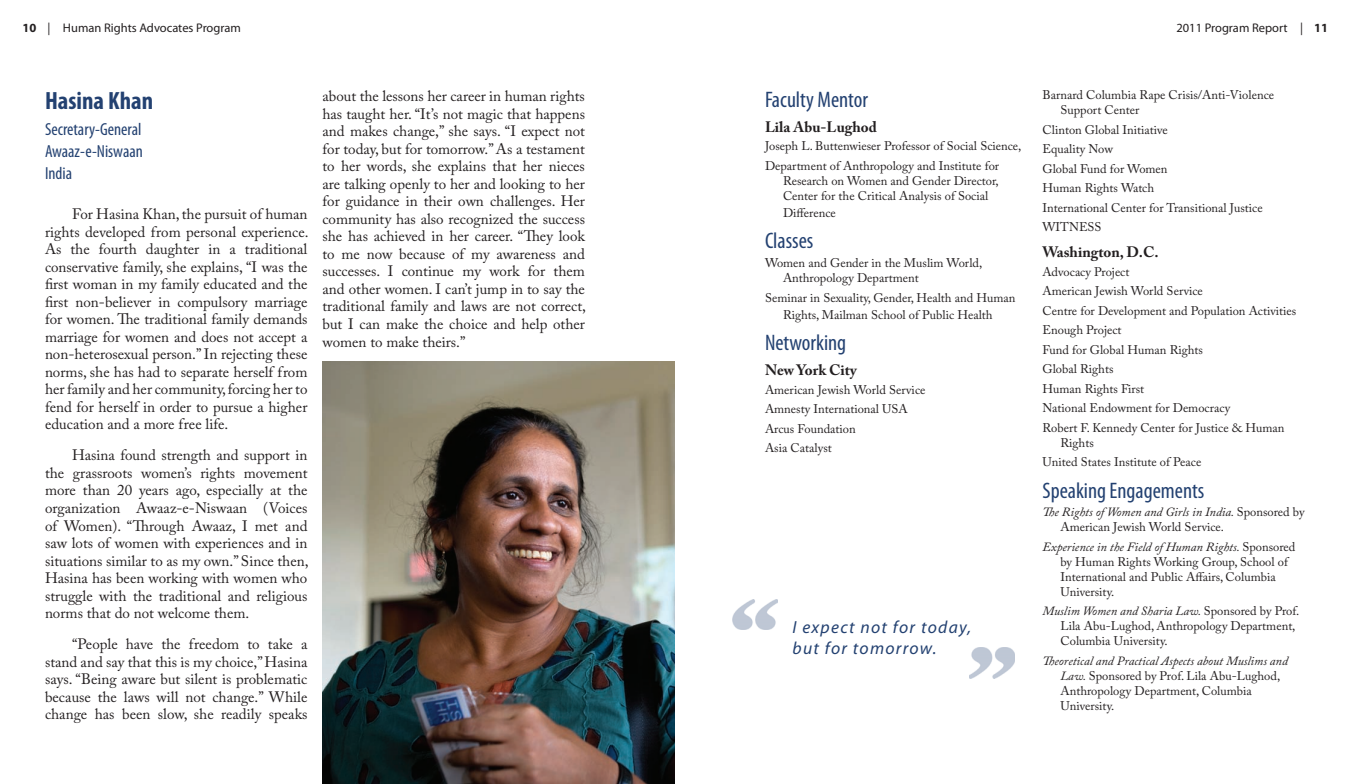
<style>
.page{position:relative;width:1350px;height:784px;background:#fff}
.page>*{position:absolute;margin:0;border:0;box-sizing:border-box;transform-origin:0 0}
.t1{font:700 condensed 25px "Myriad Pro";color:#234171}
.t2{font:condensed 22.5px "Myriad Pro";color:#234171}
.t3{font:condensed 17.5px/22px "Myriad Pro";color:#234171;text-align:justify}
.t4{font:italic 17.5px/21px "Myriad Pro";letter-spacing:.075em;color:#234171}
.t5{font:15px/17.5px "Adobe Caslon Pro";color:#231f20;text-align:justify}
.t6{font:700 15px "Adobe Caslon Pro";color:#231f20}
.t7{font:12.5px/19.5px "Adobe Caslon Pro";color:#231f20}
.t8{font:12.5px "Myriad Pro";color:#231f20}
.s1{font-weight:700}
.s2{font-style:italic}
</style>
<div class="page">
<img style="left:323px;top:361px;width:352px;height:422px">
<img style="left:732px;top:599px;width:45px;height:30px">
<img style="left:970px;top:647px;width:45px;height:30px">
<p class="t8" style="left:22px;top:20px;width:220px"><span class="s1">10</span> | Human Rights Advocates Program</p>
<p class="t8" style="left:1176px;top:20px;width:153px">2011 Program Report | <span class="s1">11</span></p>
<h1 class="t1" style="left:45px;top:85px;width:110px">Hasina Khan</h1>
<p class="t3" style="left:45px;top:118px;width:99px">Secretary-General Awaaz-e-Niswaan India</p>
<p class="t5" style="left:45px;top:205px;width:265px;text-indent:27px">For Hasina Khan, the pursuit of human rights developed from personal experience.<br>As the fourth daughter in a traditional conservative family, she explains, “I was the first woman in my family educated and the first non-believer in compulsory marriage for women. The traditional family demands marriage for women and does not accept a non-heterosexual person.” In rejecting these norms, she has had to separate herself from her family and her community, forcing her to fend for herself in order to pursue a higher education and a more free life.</p>
<p class="t5" style="left:45px;top:446px;width:265px;text-indent:27px">Hasina found strength and support in the grassroots women’s rights movement more than 20 years ago, especially at the organization Awaaz-e-Niswaan (Voices of Women). “Through Awaaz, I met and saw lots of women with experiences and in situations similar to as my own.” Since then, Hasina has been working with women who struggle with the traditional and religious norms that do not welcome them.</p>
<p class="t5" style="left:45px;top:634px;width:264px;text-indent:27px">“People have the freedom to take a stand and say that this is my choice,” Hasina says. “Being aware but silent is problematic because the laws will not change.” While change has been slow, she readily speaks</p>
<p class="t5" style="left:322px;top:87px;width:265px">about the lessons her career in human rights has taught her. “It’s not magic that happens and makes change,” she says. “I expect not for today, but for tomorrow.” As a testament to her words, she explains that her nieces are talking openly to her and looking to her for guidance in their own challenges. Her community has also recognized the success she has achieved in her career. “They look to me now because of my awareness and successes. I continue my work for them and other women. I can’t jump in to say the traditional family and laws are not correct, but I can make the choice and help other women to make theirs.”</p>
<h2 class="t2" style="left:765px;top:86px;width:104px">Faculty Mentor</h2>
<p class="t6" style="left:765px;top:118px;width:113px">Lila Abu-Lughod</p>
<p class="t7" style="left:765px;top:136px;width:258px">Joseph L. Buttenwieser Professor of Social Science,<br>Department of Anthropology and Institute for</p>
<p class="t7" style="left:783px;top:173px;width:217px;line-height:15px">Research on Women and Gender Director,<br>Center for the Critical Analysis of Social</p>
<p class="t7" style="left:783px;top:203px;width:54px">Difference</p>
<h2 class="t2" style="left:765px;top:227px;width:50px">Classes</h2>
<p class="t7" style="left:783px;top:255px;width:201px;line-height:15px;text-indent:-18px">Women and Gender in the Muslim World,<br>Anthropology Department</p>
<p class="t7" style="left:765px;top:288px;width:252px;line-height:17.5px;text-align:center">Seminar in Sexuality, Gender, Health and Human<br>Rights, Mailman School of Public Health</p>
<h2 class="t2" style="left:765px;top:329px;width:83px">Networking</h2>
<p class="t6" style="left:765px;top:361px;width:93px">New York City</p>
<p class="t7" style="left:765px;top:379px;width:162px">American Jewish World Service<br>Amnesty International USA<br>Arcus Foundation<br>Asia Catalyst</p>
<p class="t4" style="left:792px;top:616px;width:180px">I expect not for today, but for tomorrow.</p>
<p class="t7" style="left:1061px;top:87px;width:215px;line-height:15px;text-indent:-18px">Barnard Columbia Rape Crisis/Anti-Violence<br>Support Center</p>
<p class="t7" style="left:1042px;top:120px;width:222px">Clinton Global Initiative<br>Equality Now<br>Global Fund for Women<br>Human Rights Watch<br>International Center for Transitional Justice<br>WITNESS</p>
<p class="t6" style="left:1042px;top:243px;width:118px">Washington, D.C.</p>
<p class="t7" style="left:1042px;top:261px;width:255px">Advocacy Project<br>American Jewish World Service<br>Centre for Development and Population Activities<br>Enough Project<br>Fund for Global Human Rights<br>Global Rights<br>Human Rights First<br>National Endowment for Democracy<br>Robert F. Kennedy Center for Justice &amp; Human</p>
<p class="t7" style="left:1042px;top:432px;width:160px;text-indent:18px">Rights<br>United States Institute of Peace</p>
<h2 class="t2" style="left:1042px;top:476px;width:163px">Speaking Engagements</h2>
<p class="t7" style="left:1061px;top:504px;width:246px;line-height:15px;text-indent:-18px"><span class="s2">The Rights of Women and Girls in India.</span> Sponsored by<br>American Jewish World Service.</p>
<p class="t7" style="left:1061px;top:538px;width:236px;line-height:15px;text-indent:-18px"><span class="s2">Experience in the Field of Human Rights.</span> Sponsored by Human Rights Working Group, School of International and Public Affairs, Columbia University.</p>
<p class="t7" style="left:1061px;top:603px;width:240px;line-height:15px;text-indent:-18px"><span class="s2">Muslim Women and Sharia Law.</span> Sponsored by Prof.<br>Lila Abu-Lughod, Anthropology Department,<br>Columbia University.</p>
<p class="t7" style="left:1061px;top:652px;width:229px;line-height:15px;text-indent:-18px"><span class="s2">Theoretical and Practical Aspects about Muslims and Law.</span> Sponsored by Prof. Lila Abu-Lughod, Anthropology Department, Columbia University.</p>
</div>
